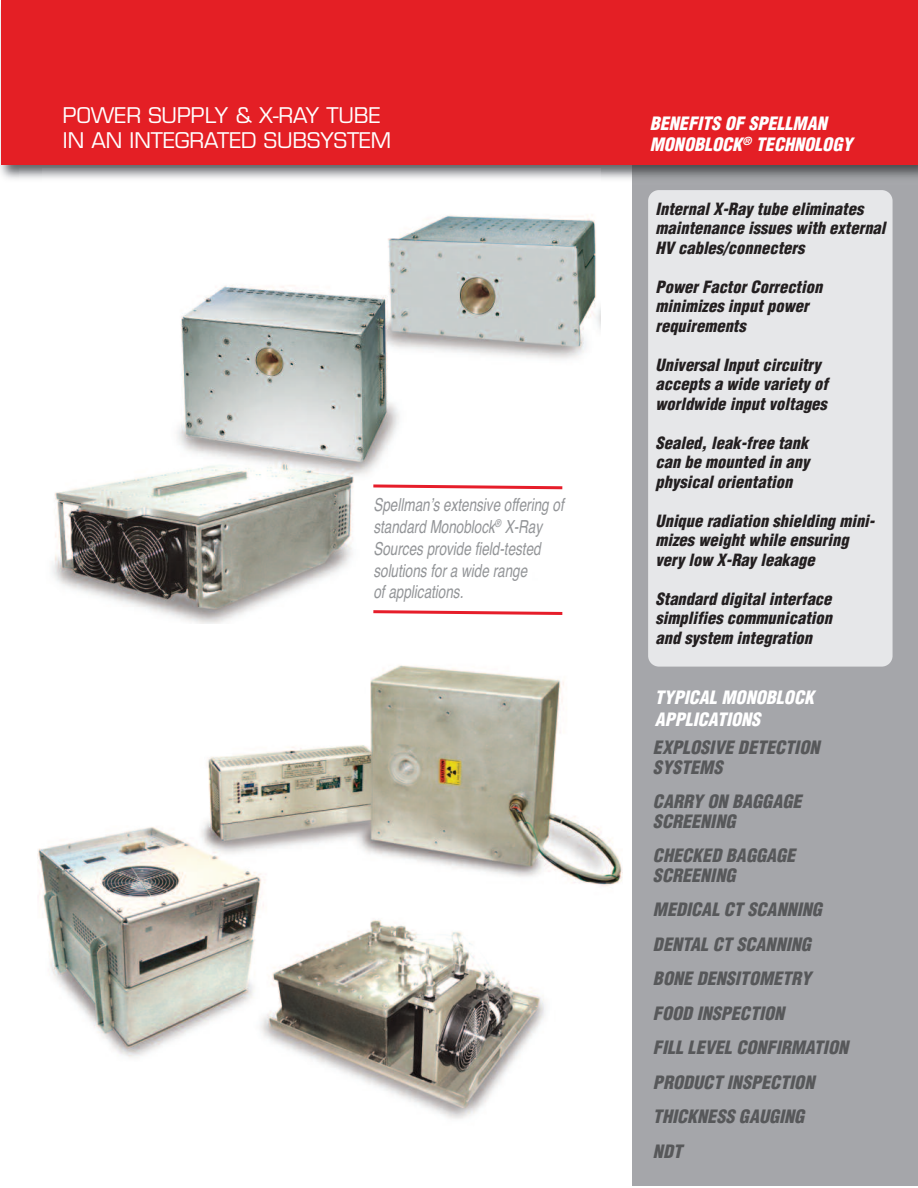
<style>
.page{position:relative;width:918px;height:1188px;background:#fff}
.page>*{position:absolute;margin:0;border:0;box-sizing:border-box;transform-origin:0 0}
.t1{font:21px/25.8px "Eurostile";color:#fff}
.t2{font:italic 900 condensed 18px/34.5px "Helvetica";letter-spacing:.005em;color:#57585a}
.t3{font:18px/21.8px "Helvetica Oblique TT";color:#939598;scale:.75 1}
.t4{font:italic 900 condensed 18px/21.6px "Helvetica";letter-spacing:.005em;color:#fff}
.t5{font:italic 900 condensed 16.5px/19.5px "Helvetica";letter-spacing:.005em;color:#231f20}
</style>
<div class="page">
<div style="left:632px;top:12px;width:286px;height:1174px;background:#a5a6aa"></div>
<img style="left:52px;top:215px;width:549px;height:409px">
<img style="left:38px;top:665px;width:584px;height:454px">
<img style="left:0;top:0;width:918px;height:179px">
<img style="left:632px;top:165px;width:286px;height:14px">
<img style="left:19px;top:168px;width:582px;height:11px">
<div style="left:1px;top:1px;width:917px;height:164px;background:#e41f25"></div>
<div style="left:648px;top:190px;width:245px;height:477px;background:#e6e7e9"></div>
<svg style="left:370px;top:483px;width:195px;height:8px"></svg>
<svg style="left:370px;top:609px;width:195px;height:8px"></svg>
<p class="t1" style="left:63px;top:104px;width:330px">POWER SUPPLY &amp; X-RAY TUBE<br>IN AN INTEGRATED SUBSYSTEM</p>
<p class="t4" style="left:650px;top:113px;width:204px">BENEFITS OF SPELLMAN<br>MONOBLOCK<sup>®</sup> TECHNOLOGY</p>
<p class="t3" style="left:373px;top:494px;width:255px">Spellmanʼs extensive offering of standard Monoblock<sup>®</sup> X-Ray<br>Sources provide field-tested solutions for a wide range<br>of applications.</p>
<p class="t5" style="left:656px;top:199px;width:231px">Internal X-Ray tube eliminates maintenance issues with external<br>HV cables/connecters</p>
<p class="t5" style="left:656px;top:277px;width:168px">Power Factor Correction minimizes input power requirements</p>
<p class="t5" style="left:656px;top:355px;width:174px">Universal Input circuitry accepts a wide variety of worldwide input voltages</p>
<p class="t5" style="left:656px;top:433px;width:155px;text-align:justify">Sealed, leak-free tank can be mounted in any physical orientation</p>
<p class="t5" style="left:656px;top:511px;width:221px">Unique radiation shielding mini&shy;mizes weight while ensuring very low X-Ray leakage</p>
<p class="t5" style="left:656px;top:589px;width:178px;text-align:justify">Standard digital interface simplifies communication and system integration</p>
<p class="t4" style="left:655px;top:687px;width:161px">TYPICAL MONOBLOCK<br>APPLICATIONS</p>
<p class="t2" style="left:653px;top:738px;width:168px;line-height:19.5px">EXPLOSIVE DETECTION<br>SYSTEMS</p>
<p class="t2" style="left:653px;top:792px;width:150px;line-height:19.5px">CARRY ON BAGGAGE<br>SCREENING</p>
<p class="t2" style="left:653px;top:846px;width:144px;line-height:19.5px">CHECKED BAGGAGE<br>SCREENING</p>
<p class="t2" style="left:653px;top:893px;width:197px">MEDICAL CT SCANNING<br>DENTAL CT SCANNING<br>BONE DENSITOMETRY<br>FOOD INSPECTION<br>FILL LEVEL CONFIRMATION<br>PRODUCT INSPECTION<br>THICKNESS GAUGING<br>NDT</p>
</div>
